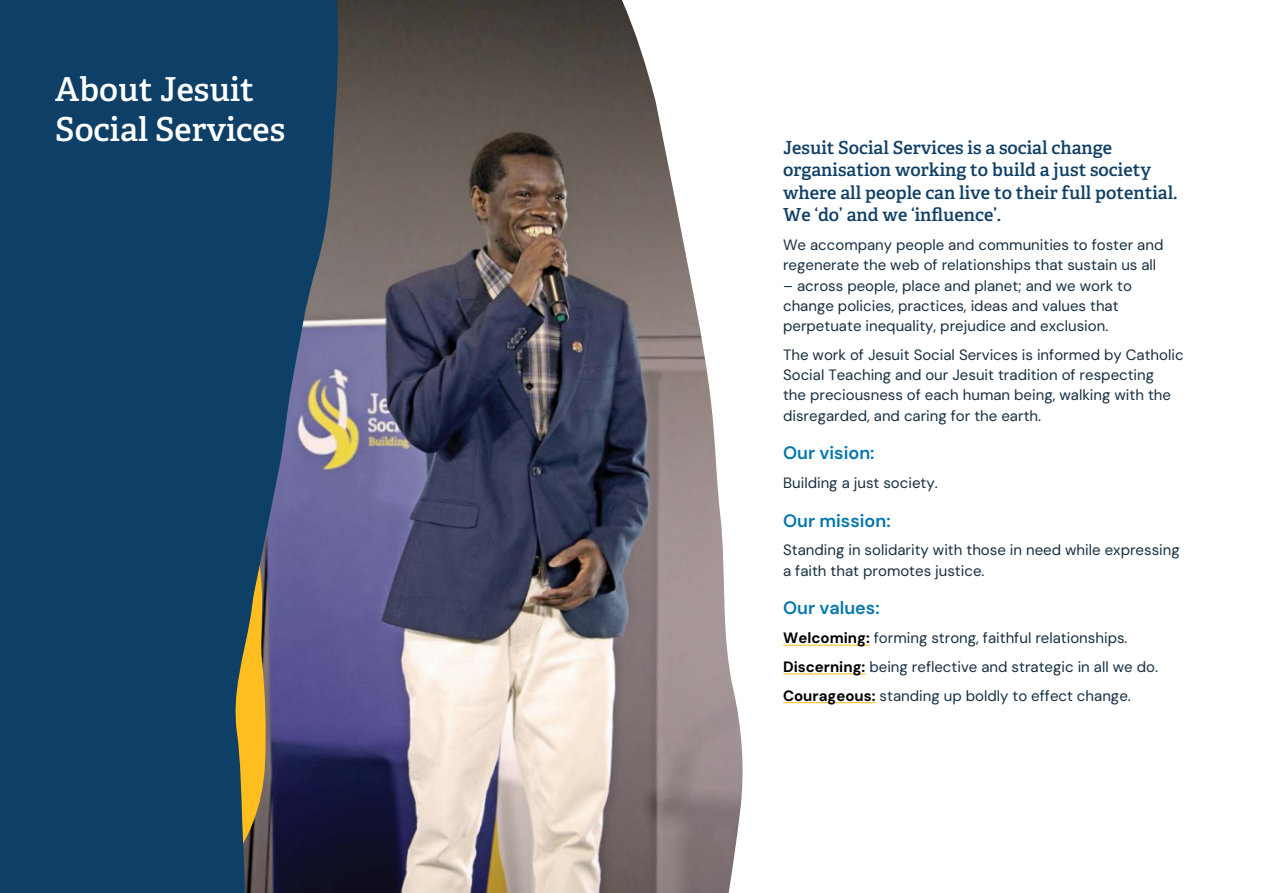
<style>
.page{position:relative;width:1263px;height:893px;background:#fff}
.page>*{position:absolute;margin:0;border:0;box-sizing:border-box;transform-origin:0 0}
.t1{font:600 33px/39.6px "Adelle";color:#fff}
.t2{font:600 18px/22.5px "Adelle";color:#0e3f66}
.t3{font:600 18px "DM Sans";color:#0076ad}
.t4{font:15px/20.2px "DM Sans";color:#162e41}
.s1{font-weight:700;color:#000}
</style>
<div class="page">
<img style="left:339px;top:0;width:404px;height:893px">
<svg style="left:0;top:0;width:339px;height:893px;fill:#0e3f66"></svg>
<hr style="left:783px;top:645px;width:87px;height:1px;background:#febe1f">
<hr style="left:783px;top:673px;width:82px;height:1px;background:#febe1f">
<hr style="left:783px;top:702px;width:93px;height:1px;background:#febe1f">
<h1 class="t1" style="left:55px;top:70px;width:231px">About Jesuit<br>Social Services</h1>
<p class="t2" style="left:783px;top:136px;width:396px">Jesuit Social Services is a social change organisation working to build a just society where all people can live to their full potential.<br>We ‘do’ and we ‘influence’.</p>
<p class="t4" style="left:783px;top:235px;width:382px">We accompany people and communities to foster and regenerate the web of relationships that sustain us all</p>
<p class="t4" style="left:783px;top:275px;width:350px">– across people, place and planet; and we work to change policies, practices, ideas and values that perpetuate inequality, prejudice and exclusion.</p>
<p class="t4" style="left:783px;top:344px;width:402px">The work of Jesuit Social Services is informed by Catholic Social Teaching and our Jesuit tradition of respecting<br>the preciousness of each human being, walking with the disregarded, and caring for the earth.</p>
<p class="t3" style="left:783px;top:442px;width:93px">Our vision:</p>
<p class="t4" style="left:783px;top:473px;width:156px">Building a just society.</p>
<p class="t3" style="left:783px;top:509px;width:109px">Our mission:</p>
<p class="t4" style="left:783px;top:540px;width:398px">Standing in solidarity with those in need while expressing a faith that promotes justice.</p>
<p class="t3" style="left:783px;top:597px;width:98px">Our values:</p>
<p class="t4" style="left:783px;top:623px;width:376px;line-height:28.8px"><span class="s1">Welcoming:</span> forming strong, faithful relationships.<br><span class="s1">Discerning:</span> being reflective and strategic in all we do.<br><span class="s1">Courageous:</span> standing up boldly to effect change.</p>
</div>
